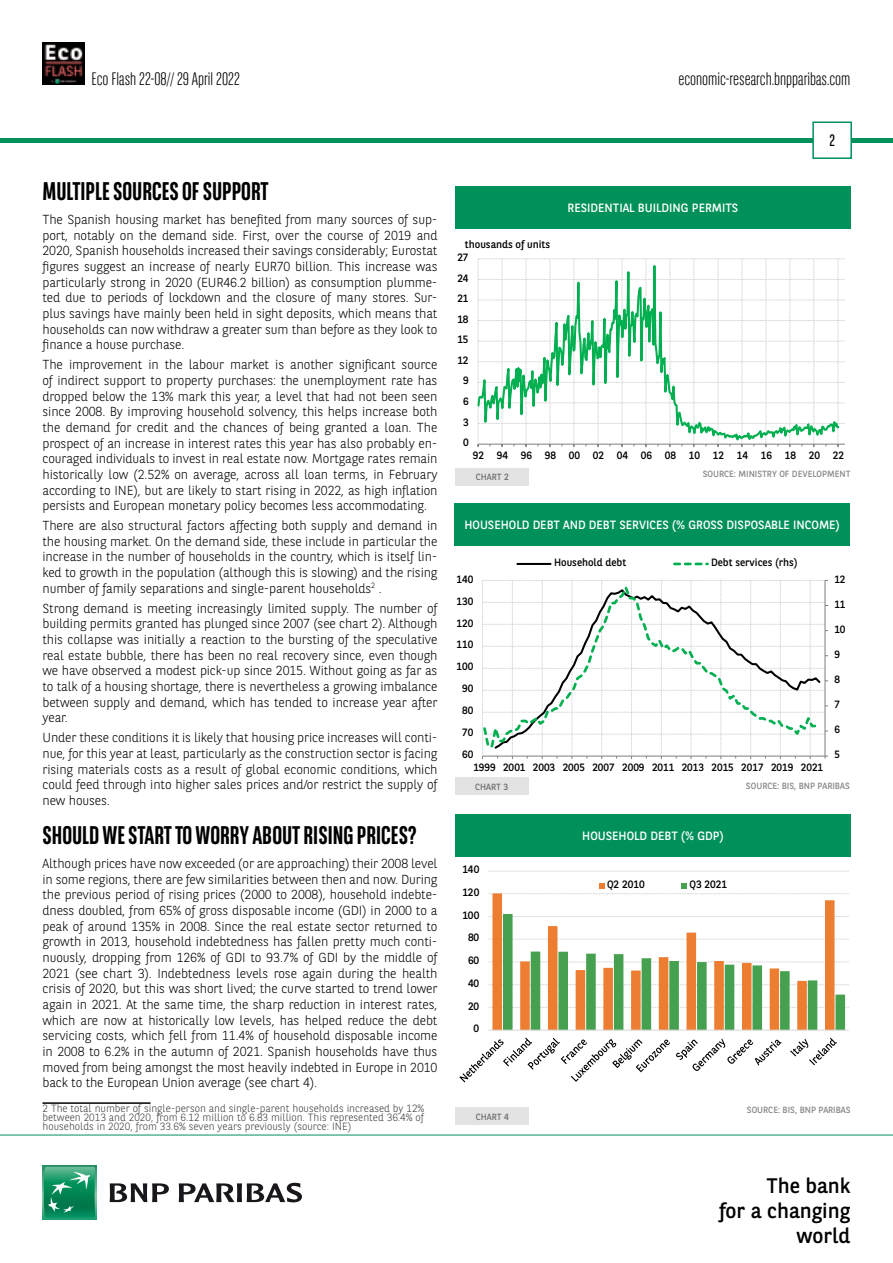
<style>
.page{position:relative;width:893px;height:1263px;background:#fff}
.page>*{position:absolute;margin:0;border:0;box-sizing:border-box;transform-origin:0 0}
.t1{font:700 25.5px "BNPP Sans Condensed";color:#000}
.t2{font:21px/25.2px "BNPP Sans";color:#000;text-align:right}
.t3{font:300 18px "BNPP Sans Condensed";color:#000}
.t4{font:16.5px "BNPP Sans Condensed";color:#000}
.t5{font:300 13.05px/15.6px "BNPP Sans";letter-spacing:-.01em;color:#000;text-align:justify}
.t6{font:12px "BNPP Sans";color:#fff}
.t7{font:10.65px "BNPP Sans";letter-spacing:-.01em;color:#000}
.t8{font:300 10.5px/9px "BNPP Sans";color:#3c3c3b;text-align:justify}
.t9{font:10.5px "BNPP Sans";letter-spacing:-.01em;color:#000}
.t10{font:9px "BNPP Sans";color:#878787}
.t11{font:9px "BNPP Sans";color:#706f6f}
</style>
<div class="page">
<hr style="left:1px;top:138px;width:892px;height:4px;background:#00915b">
<svg style="left:43px;top:1166px;width:53px;height:53px"></svg>
<svg style="left:44px;top:1167px;width:51px;height:51px;background:#26996e"></svg>
<svg style="left:110px;top:1183px;width:59px;height:19px"></svg>
<svg style="left:179px;top:1183px;width:123px;height:19px"></svg>
<hr style="left:0;top:1135px;width:893px;height:1px;background:#00915b">
<svg style="left:812px;top:121px;width:41px;height:38px"></svg>
<img style="left:43px;top:43px;width:42px;height:42px">
<hr style="left:43px;top:1102px;width:108px;height:2px;background:#000">
<svg style="left:478px;top:258px;width:367px;height:189px"></svg>
<svg style="left:478px;top:259px;width:363px;height:186px"></svg>
<div style="left:455px;top:186px;width:396px;height:42px;background:#00915b"></div>
<div style="left:456px;top:468px;width:73px;height:17px;background:#e3e3e3"></div>
<svg style="left:482px;top:580px;width:346px;height:179px"></svg>
<svg style="left:483px;top:581px;width:339px;height:168px"></svg>
<hr style="left:517px;top:563px;width:33px;height:2px;background:#000">
<svg style="left:674px;top:563px;width:33px;height:2px"></svg>
<div style="left:454px;top:503px;width:396px;height:42px;background:#00915b"></div>
<div style="left:455px;top:777px;width:73px;height:18px;background:#e3e3e3"></div>
<svg style="left:489px;top:871px;width:360px;height:1px"></svg>
<svg style="left:492px;top:894px;width:342px;height:20px"></svg>
<svg style="left:489px;top:914px;width:360px;height:116px"></svg>
<hr style="left:489px;top:1030px;width:360px;height:1px;background:#d9d9d9">
<svg style="left:459px;top:1037px;width:211px;height:45px"></svg>
<svg style="left:676px;top:1038px;width:105px;height:33px"></svg>
<svg style="left:790px;top:1038px;width:47px;height:27px"></svg>
<svg style="left:489px;top:883px;width:360px;height:11px"></svg>
<div style="left:455px;top:814px;width:396px;height:42px;background:#00915b"></div>
<div style="left:456px;top:1107px;width:73px;height:18px;background:#e3e3e3"></div>
<h3 class="t3" style="left:91px;top:67px;width:150px">Eco Flash 22-08// 29 April 2022</h3>
<h1 class="t1" style="left:43px;top:176px;width:228px">MULTIPLE SOURCES OF SUPPORT</h1>
<p class="t5" style="left:43px;top:211px;width:396px">The Spanish housing market has benefited from many sources of sup&shy;port, notably on the demand side. First, over the course of 2019 and 2020, Spanish households increased their savings considerably; Eurostat figures suggest an increase of nearly EUR70 billion. This increase was particularly strong in 2020 (EUR46.2 billion) as consumption plumme&shy;ted due to periods of lockdown and the closure of many stores. Sur&shy;plus savings have mainly been held in sight deposits, which means that households can now withdraw a greater sum than before as they look to finance a house purchase.</p>
<p class="t5" style="left:43px;top:356px;width:396px">The improvement in the labour market is another significant source of indirect support to property purchases: the unemployment rate has dropped below the 13% mark this year, a level that had not been seen since 2008. By improving household solvency, this helps increase both the demand for credit and the chances of being granted a loan. The prospect of an increase in interest rates this year has also probably en&shy;couraged individuals to invest in real estate now. Mortgage rates remain historically low (2.52% on average, across all loan terms, in February according to INE), but are likely to start rising in 2022, as high inflation persists and European monetary policy becomes less accommodating.</p>
<p class="t5" style="left:43px;top:517px;width:396px">There are also structural factors affecting both supply and demand in the housing market. On the demand side, these include in particular the increase in the number of households in the country, which is itself lin&shy;ked to growth in the population (although this is slowing) and the rising number of family separations and single-parent households<sup>2</sup> .</p>
<p class="t5" style="left:43px;top:600px;width:396px">Strong demand is meeting increasingly limited supply. The number of building permits granted has plunged since 2007 (see chart 2). Although this collapse was initially a reaction to the bursting of the speculative real estate bubble, there has been no real recovery since, even though we have observed a modest pick-up since 2015. Without going as far as to talk of a housing shortage, there is nevertheless a growing imbalance between supply and demand, which has tended to increase year after year.</p>
<p class="t5" style="left:43px;top:729px;width:396px">Under these conditions it is likely that housing price increases will conti&shy;nue, for this year at least, particularly as the construction sector is facing rising materials costs as a result of global economic conditions, which could feed through into higher sales prices and/or restrict the supply of new houses.</p>
<h1 class="t1" style="left:43px;top:820px;width:375px">SHOULD WE START TO WORRY ABOUT RISING PRICES?</h1>
<p class="t5" style="left:43px;top:855px;width:397px">Although prices have now exceeded (or are approaching) their 2008 level in some regions, there are few similarities between then and now. During the previous period of rising prices (2000 to 2008), household indebte&shy;dness doubled, from 65% of gross disposable income (GDI) in 2000 to a peak of around 135% in 2008. Since the real estate sector returned to growth in 2013, household indebtedness has fallen pretty much conti&shy;nuously, dropping from 126% of GDI to 93.7% of GDI by the middle of 2021 (see chart 3). Indebtedness levels rose again during the health crisis of 2020, but this was short lived; the curve started to trend lower again in 2021. At the same time, the sharp reduction in interest rates, which are now at historically low levels, has helped reduce the debt servicing costs, which fell from 11.4% of household disposable income in 2008 to 6.2% in the autumn of 2021. Spanish households have thus moved from being amongst the most heavily indebted in Europe in 2010 back to the European Union average (see chart 4).</p>
<p class="t8" style="left:43px;top:1103px;width:383px">2 The total number of single-person and single-parent households increased by 12% between 2013 and 2020, from 6.12 million to 6.83 million. This represented 36.4% of households in 2020, from 33.6% seven years previously (source: INE)</p>
<h3 class="t3" style="left:678px;top:67px;width:174px">economic-research.bnpparibas.com</h3>
<p class="t7" style="left:465px;top:237px;width:87px">thousands of units</p>
<p class="t7" style="left:457px;top:250px;width:13px">27</p>
<p class="t7" style="left:457px;top:271px;width:13px">24</p>
<p class="t7" style="left:457px;top:291px;width:13px">21</p>
<p class="t7" style="left:457px;top:312px;width:13px">18</p>
<p class="t7" style="left:457px;top:332px;width:13px">15</p>
<p class="t7" style="left:457px;top:353px;width:13px">12</p>
<p class="t7" style="left:463px;top:373px;width:7px">9</p>
<p class="t7" style="left:463px;top:394px;width:7px">6</p>
<p class="t7" style="left:463px;top:415px;width:7px">3</p>
<p class="t7" style="left:463px;top:435px;width:7px">0</p>
<p class="t6" style="left:568px;top:199px;width:172px">RESIDENTIAL BUILDING PERMITS</p>
<p class="t4" style="left:829px;top:130px;width:7px">2</p>
<p class="t7" style="left:473px;top:448px;width:373px">92 94 96 98 00 02 04 06 08 10 12 14 16 18 20 22</p>
<p class="t11" style="left:476px;top:471px;width:35px">CHART 2</p>
<p class="t10" style="left:703px;top:467px;width:150px">SOURCE: MINISTRY OF DEVELOPMENT</p>
<p class="t6" style="left:464px;top:516px;width:377px">HOUSEHOLD DEBT AND DEBT SERVICES (% GROSS DISPOSABLE INCOME)</p>
<p class="t9" style="left:457px;top:572px;width:18px">140</p>
<p class="t9" style="left:457px;top:594px;width:18px">130</p>
<p class="t9" style="left:457px;top:616px;width:18px">120</p>
<p class="t9" style="left:457px;top:638px;width:18px">110</p>
<p class="t9" style="left:457px;top:660px;width:18px">100</p>
<p class="t9" style="left:462px;top:681px;width:13px">90</p>
<p class="t9" style="left:462px;top:703px;width:13px">80</p>
<p class="t9" style="left:462px;top:725px;width:13px">70</p>
<p class="t9" style="left:462px;top:747px;width:13px">60</p>
<p class="t9" style="left:554px;top:555px;width:74px">Household debt</p>
<p class="t9" style="left:711px;top:555px;width:88px">Debt services (rhs)</p>
<p class="t9" style="left:473px;top:760px;width:351px">1999 2001 2003 2005 2007 2009 2011 2013 2015 2017 2019 2021</p>
<p class="t9" style="left:834px;top:572px;width:13px">12</p>
<p class="t9" style="left:834px;top:597px;width:13px">11</p>
<p class="t9" style="left:834px;top:622px;width:13px">10</p>
<p class="t9" style="left:834px;top:647px;width:7px">9</p>
<p class="t9" style="left:834px;top:672px;width:7px">8</p>
<p class="t9" style="left:834px;top:697px;width:7px">7</p>
<p class="t9" style="left:834px;top:722px;width:7px">6</p>
<p class="t9" style="left:834px;top:747px;width:7px">5</p>
<p class="t11" style="left:475px;top:780px;width:35px">CHART 3</p>
<p class="t10" style="left:746px;top:779px;width:105px">SOURCE: BIS, BNP PARIBAS</p>
<p class="t7" style="left:462px;top:862px;width:18px">140</p>
<p class="t7" style="left:462px;top:885px;width:18px">120</p>
<p class="t7" style="left:462px;top:908px;width:18px">100</p>
<p class="t7" style="left:468px;top:930px;width:13px">80</p>
<p class="t7" style="left:468px;top:953px;width:13px">60</p>
<p class="t7" style="left:468px;top:976px;width:13px">40</p>
<p class="t7" style="left:468px;top:998px;width:13px">20</p>
<p class="t7" style="left:474px;top:1021px;width:7px">0</p>
<p class="t11" style="left:476px;top:1110px;width:35px">CHART 4</p>
<p class="t6" style="left:582px;top:827px;width:143px">HOUSEHOLD DEBT (% GDP)</p>
<p class="t7" style="left:607px;top:877px;width:39px">Q2 2010</p>
<p class="t7" style="left:689px;top:877px;width:39px">Q3 2021</p>
<p class="t10" style="left:747px;top:1104px;width:105px">SOURCE: BIS, BNP PARIBAS</p>
<h2 class="t2" style="left:719px;top:1172px;width:133px">The bank<br>for a changing world</h2>
</div>
